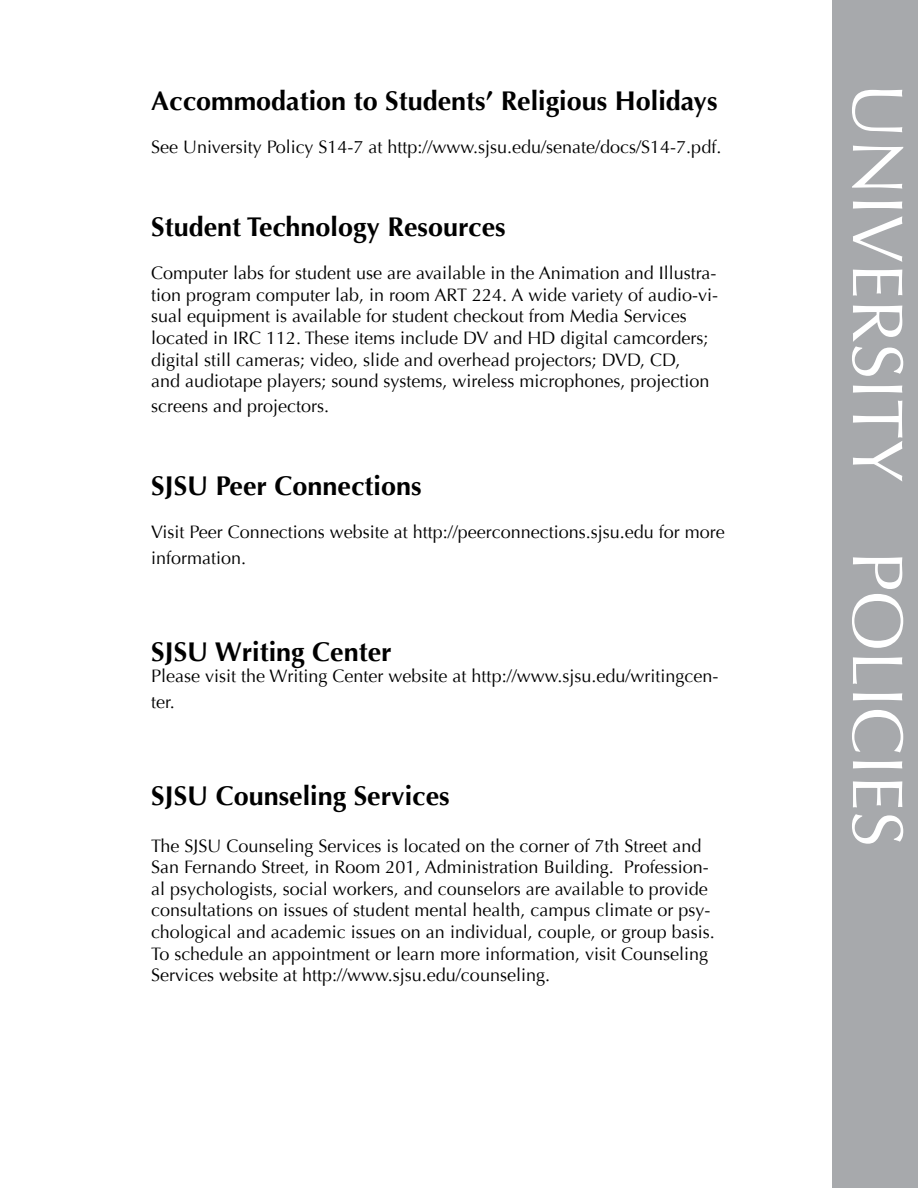
<style>
.page{position:relative;width:918px;height:1188px;background:#fff}
.page>*{position:absolute;margin:0;border:0;box-sizing:border-box;transform-origin:0 0}
.t1{font:72px "Optima";color:#fff}
.t2{font:700 27px "Optima";color:#000}
.t3{font:18px/21.6px "Optima";color:#000}
</style>
<div class="page">
<div style="left:832px;top:0;width:86px;height:1188px;background:#a7a9ac"></div>
<h2 class="t2" style="left:151px;top:85px;width:568px">Accommodation to Students’ Religious Holidays</h2>
<p class="t3" style="left:151px;top:136px;width:572px">See University Policy S14-7 at http://www.sjsu.edu/senate/docs/S14-7.pdf.</p>
<h2 class="t2" style="left:151px;top:211px;width:356px">Student Technology Resources</h2>
<p class="t3" style="left:151px;top:262px;width:568px">Computer labs for student use are available in the Animation and Illustra&shy;tion program computer lab, in room ART 224. A wide variety of audio-vi&shy;sual equipment is available for student checkout from Media Services located in IRC 112. These items include DV and HD digital camcorders; digital still cameras; video, slide and overhead projectors; DVD, CD,<br>and audiotape players; sound systems, wireless microphones, projection</p>
<p class="t3" style="left:151px;top:396px;width:180px">screens and projectors.</p>
<h2 class="t2" style="left:151px;top:470px;width:272px">SJSU Peer Connections</h2>
<p class="t3" style="left:151px;top:520px;width:575px;line-height:25.2px">Visit Peer Connections website at http://peerconnections.sjsu.edu for more information.</p>
<h2 class="t2" style="left:151px;top:636px;width:242px">SJSU Writing Center</h2>
<p class="t3" style="left:151px;top:664px;width:569px;line-height:25.2px">Please visit the Writing Center website at http://www.sjsu.edu/writingcen&shy;ter.</p>
<h2 class="t2" style="left:151px;top:780px;width:300px">SJSU Counseling Services</h2>
<p class="t3" style="left:151px;top:835px;width:565px">The SJSU Counseling Services is located on the corner of 7th Street and San Fernando Street, in Room 201, Administration Building. Profession&shy;al psychologists, social workers, and counselors are available to provide consultations on issues of student mental health, campus climate or psy&shy;chological and academic issues on an individual, couple, or group basis.<br>To schedule an appointment or learn more information, visit Counseling Services website at http://www.sjsu.edu/counseling.</p>
<h1 class="t1" style="left:919px;top:83px;width:765px;rotate:90deg">UNIVERSITY POLICIES</h1>
</div>
